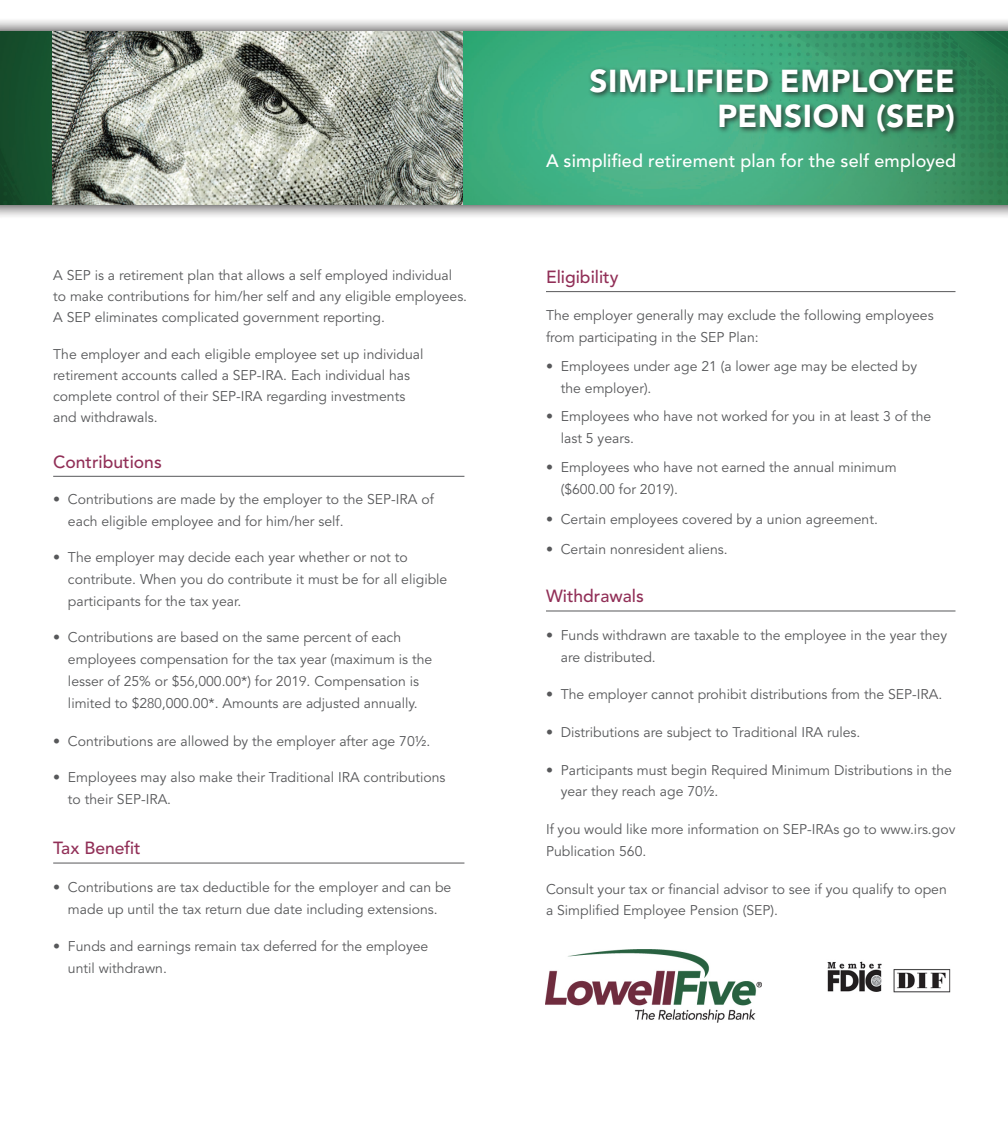
<style>
.page{position:relative;width:1008px;height:1134px;background:#fff}
.page>*{position:absolute;margin:0;border:0;box-sizing:border-box;transform-origin:0 0}
.t1{font:900 31.5px/35px "Avenir";letter-spacing:.02em;color:#fff;text-align:right}
.t2{font:500 17.85px "Avenir LT Std";letter-spacing:.01em;color:#fff}
.Text{font:500 17.5px "Avenir LT Std";color:#912f57}
.Text-2{font:14px/21.9px "Avenir";color:#57585a}
.s1{font-family:"Avenir LT Std";font-weight:300}
</style>
<div class="page">
<div style="left:0;top:17px;width:1008px;height:203px;background:#231f20;opacity:.5"></div>
<img style="left:53px;top:32px;width:409px;height:173px">
<div style="left:587px;top:66px;width:374px;height:73px;background:#231f20;opacity:.85"></div>
<hr style="left:53px;top:476px;width:411px;height:1px;background:#57585a">
<hr style="left:53px;top:863px;width:411px;height:1px;background:#57585a">
<hr style="left:546px;top:291px;width:410px;height:1px;background:#57585a">
<hr style="left:546px;top:611px;width:410px;height:1px;background:#57585a">
<img style="left:827px;top:961px;width:123px;height:32px">
<img style="left:545px;top:950px;width:216px;height:73px">
<p class="Text-2" style="left:53px;top:265px;width:416px;line-height:21px">A SEP is a retirement plan that allows a self employed individual to make contributions for him/her self and any eligible employees.<br>A SEP eliminates complicated government reporting.</p>
<p class="Text-2" style="left:53px;top:344px;width:372px;line-height:21px">The employer and each eligible employee set up individual retirement accounts called a SEP-IRA. Each individual has complete control of their SEP-IRA regarding investments and withdrawals.</p>
<p class="Text" style="left:53px;top:451px;width:110px">Contributions</p>
<p class="Text-2" style="left:68px;top:489px;width:367px;text-indent:-15px">• Contributions are made by the employer to the SEP-IRA of each eligible employee and for him/her self.</p>
<p class="Text-2" style="left:68px;top:547px;width:381px;text-indent:-15px">• The employer may decide each year whether or not to contribute. When you do contribute it must be for all eligible participants for the tax year.</p>
<p class="Text-2" style="left:68px;top:627px;width:366px;text-indent:-15px">• Contributions are based on the same percent of each employees compensation for the tax year (maximum is the lesser of 25% or $5<span class="s1">6</span>,000.00*) for 201<span class="s1">9</span>. Compensation is limited to $2<span class="s1">80</span>,000.00*. Amounts are adjusted annually.</p>
<p class="Text-2" style="left:53px;top:730px;width:379px">• Contributions are allowed by the employer after age 70½.</p>
<p class="Text-2" style="left:68px;top:767px;width:379px;text-indent:-15px">• Employees may also make their Traditional IRA contributions to their SEP-IRA.</p>
<p class="Text" style="left:53px;top:838px;width:89px">Tax Benefit</p>
<p class="Text-2" style="left:53px;top:877px;width:400px;text-align:center">• Contributions are tax deductible for the employer and can be made up until the tax return due date including extensions.</p>
<p class="Text-2" style="left:68px;top:936px;width:362px;text-indent:-15px">• Funds and earnings remain tax deferred for the employee until withdrawn.</p>
<p class="t1" style="left:589px;top:63px;width:367px">SIMPLIFIED EMPLOYEE<br>PENSION (SEP)</p>
<p class="t2" style="left:546px;top:151px;width:412px">A simplified retirement plan for the self employed</p>
<p class="Text" style="left:546px;top:267px;width:74px">Eligibility</p>
<p class="Text-2" style="left:546px;top:305px;width:389px">The employer generally may exclude the following employees from participating in the SEP Plan:</p>
<p class="Text-2" style="left:561px;top:355px;width:358px;text-indent:-15px">• Employees under age 21 (a lower age may be elected by the employer).</p>
<p class="Text-2" style="left:561px;top:405px;width:372px;text-indent:-15px">• Employees who have not worked for you in at least 3 of the last 5 years.</p>
<p class="Text-2" style="left:561px;top:457px;width:337px;text-indent:-15px">• Employees who have not earned the annual minimum ($600.00 for 201<span class="s1">9</span>).</p>
<p class="Text-2" style="left:546px;top:509px;width:333px">• Certain employees covered by a union agreement.</p>
<p class="Text-2" style="left:546px;top:539px;width:183px">• Certain nonresident aliens.</p>
<p class="Text" style="left:546px;top:586px;width:99px">Withdrawals</p>
<p class="Text-2" style="left:561px;top:625px;width:388px;text-indent:-15px">• Funds withdrawn are taxable to the employee in the year they are distributed.</p>
<p class="Text-2" style="left:546px;top:684px;width:398px">• The employer cannot prohibit distributions from the SEP-IRA.</p>
<p class="Text-2" style="left:546px;top:722px;width:316px">• Distributions are subject to Traditional IRA rules.</p>
<p class="Text-2" style="left:561px;top:759px;width:393px;text-indent:-15px">• Participants must begin Required Minimum Distributions in the year they reach age 70½.</p>
<p class="Text-2" style="left:546px;top:819px;width:411px">If you would like more information on SEP-IRAs go to www.irs.gov<br>Publication 560.</p>
<p class="Text-2" style="left:546px;top:878px;width:402px">Consult your tax or financial advisor to see if you qualify to open a Simplified Employee Pension (SEP).</p>
</div>
